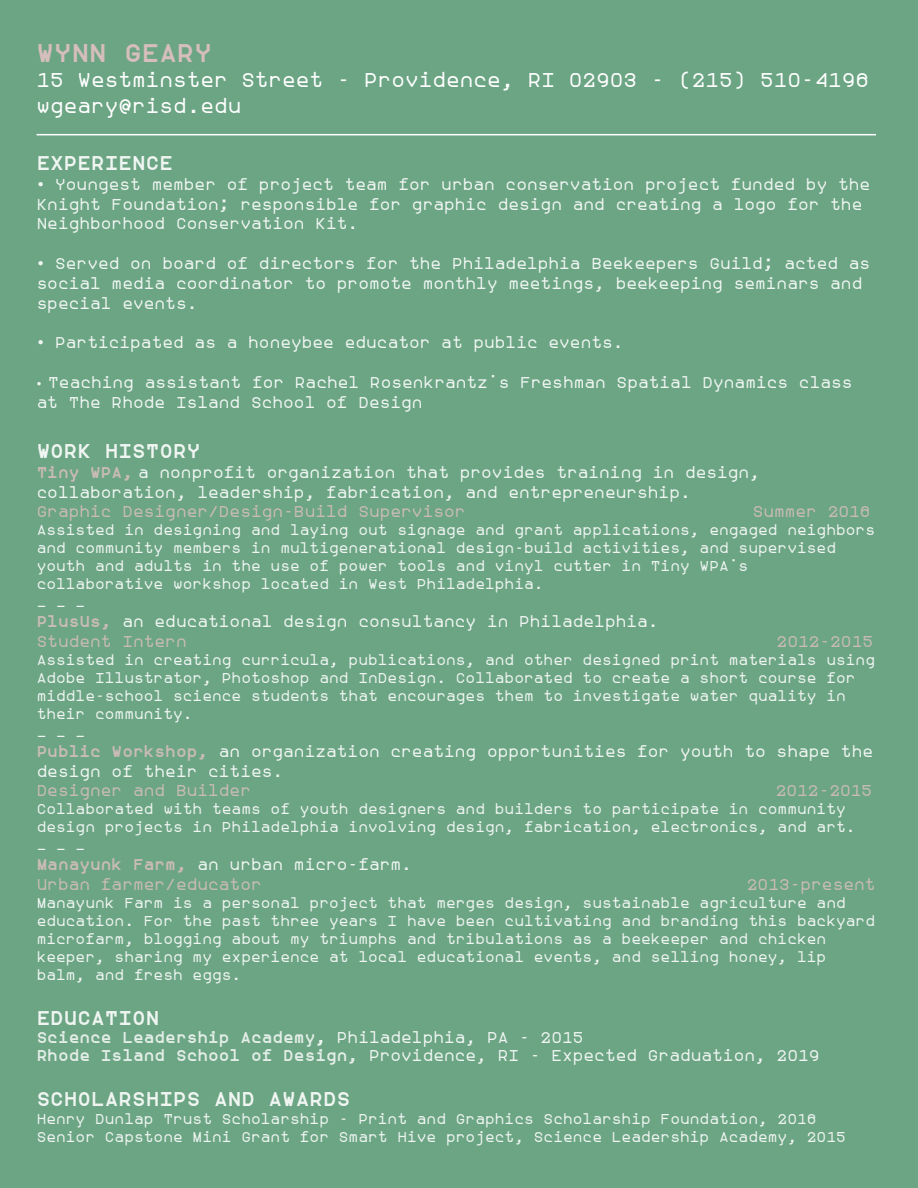
<style>
.page{position:relative;width:918px;height:1188px;background:#6ca584}
.page>*{position:absolute;margin:0;border:0;box-sizing:border-box;transform-origin:0 0}
.t1{font:700 27px "ZXX";color:#d5bebc}
.t2{font:21px/25.2px "ZXX Sans";color:#fff}
.t3{font:700 21px "ZXX";color:#fff}
.t4{font:16.5px/19.8px "ZXX Sans";color:#fff}
.t5{font:16.5px/19.8px "ZXX Sans";color:#d5bebc}
.t6{font:700 16.5px "ZXX";color:rgb(255 255 255/.9)}
.t7{font:15px/18px "ZXX Sans";color:#fff}
.s1{font-family:"Gotham"}
.s2{font-family:"Myriad Pro"}
.s3{font-family:"ZXX";font-weight:700;color:#d5bebc}
.s4{color:#d5bebc}
.s5{font-family:"ZXX";font-weight:700}
.s6{color:#fff}
.s7{font-family:"ZXX Sans";font-weight:400;color:#fff}
.s8{font-family:"ZXX";font-weight:700;color:rgb(255 255 255/.9)}
</style>
<div class="page">
<hr style="left:37px;top:134px;width:839px;height:1px;background:#fff">
<h1 class="t1" style="left:37px;top:37px;width:177px">WYNN GEARY</h1>
<h2 class="t2" style="left:37px;top:67px;width:834px">15 Westminster Street - Providence, RI 02903 - (215) 510-4196 wgeary@risd.edu</h2>
<h2 class="t3" style="left:37px;top:150px;width:138px">EXPERIENCE</h2>
<p class="t4" style="left:37px;top:174px;width:835px"><span class="s1">•</span> Youngest member of project team for urban conservation project funded by the<br>Knight Foundation; responsible for graphic design and creating a logo for the<br>Neighborhood Conservation Kit.</p>
<p class="t4" style="left:37px;top:253px;width:835px"><span class="s1">•</span> Served on board of directors for the Philadelphia Beekeepers Guild; acted as social media coordinator to promote monthly meetings, beekeeping seminars and special events.</p>
<p class="t4" style="left:37px;top:332px;width:589px"><span class="s1">•</span> Participated as a honeybee educator at public events.</p>
<p class="t4" style="left:37px;top:372px;width:818px"><span class="s2">•</span> Teaching assistant for Rachel Rosenkrantz’s Freshman Spatial Dynamics class at The Rhode Island School of Design</p>
<h2 class="t3" style="left:37px;top:438px;width:165px">WORK HISTORY</h2>
<p class="t4" style="left:37px;top:462px;width:725px"><span class="s3">Tiny WPA,</span> a nonprofit organization that provides training in design, collaboration, leadership, fabrication, and entrepreneurship.</p>
<p class="t5" style="left:37px;top:502px;width:430px">Graphic Designer/Design-Build Supervisor</p>
<p class="t5" style="left:753px;top:502px;width:119px">Summer 2016</p>
<p class="t7" style="left:37px;top:521px;width:840px">Assisted in designing and laying out signage and grant applications, engaged neighbors and community members in multigenerational design-build activities, and supervised youth and adults in the use of power tools and vinyl cutter in Tiny WPA’s collaborative workshop located in West Philadelphia.<br>_ _ _</p>
<p class="t4" style="left:37px;top:611px;width:624px"><span class="s3">PlusUs,</span> an educational design consultancy in Philadelphia.<br><span class="s4">Student Intern</span></p>
<p class="t5" style="left:777px;top:631px;width:98px">2012-2015</p>
<p class="t7" style="left:37px;top:651px;width:840px">Assisted in creating curricula, publications, and other designed print materials using Adobe Illustrator, Photoshop and InDesign. Collaborated to create a short course for middle-school science students that encourages them to investigate water quality in their community.<br>_ _ _</p>
<p class="t4" style="left:37px;top:741px;width:838px"><span class="s3">Public Workshop,</span> an organization creating opportunities for youth to shape the design of their cities.</p>
<p class="t5" style="left:37px;top:781px;width:216px">Designer and Builder</p>
<p class="t5" style="left:776px;top:781px;width:98px">2012-2015</p>
<p class="t7" style="left:37px;top:800px;width:821px">Collaborated with teams of youth designers and builders to participate in community design projects in Philadelphia involving design, fabrication, electronics, and art. _ _ _</p>
<p class="t5" style="left:37px;top:854px;width:377px"><span class="s5">Manayunk Farm,</span> <span class="s6">an urban micro-farm.<br></span>Urban farmer/educator</p>
<p class="t5" style="left:747px;top:874px;width:130px">2013-present</p>
<p class="t7" style="left:37px;top:894px;width:840px">Manayunk Farm is a personal project that merges design, sustainable agriculture and education. For the past three years I have been cultivating and branding this backyard microfarm, blogging about my triumphs and tribulations as a beekeeper and chicken keeper, sharing my experience at local educational events, and selling honey, lip balm, and fresh eggs.</p>
<h2 class="t3" style="left:37px;top:1005px;width:124px">EDUCATION</h2>
<p class="t6" style="left:37px;top:1028px;width:548px">Science Leadership Academy<span class="s6">,</span> <span class="s7">Philadelphia, PA - 2015</span></p>
<p class="t4" style="left:37px;top:1045px;width:784px"><span class="s8">Rhode Island School of Design,</span> Providence, RI - Expected Graduation, 2019</p>
<h2 class="t3" style="left:37px;top:1086px;width:315px">SCHOLARSHIPS AND AWARDS</h2>
<p class="t7" style="left:37px;top:1110px;width:811px">Henry Dunlap Trust Scholarship - Print and Graphics Scholarship Foundation, 2016<br>Senior Capstone Mini Grant for Smart Hive project, Science Leadership Academy, 2015</p>
</div>
